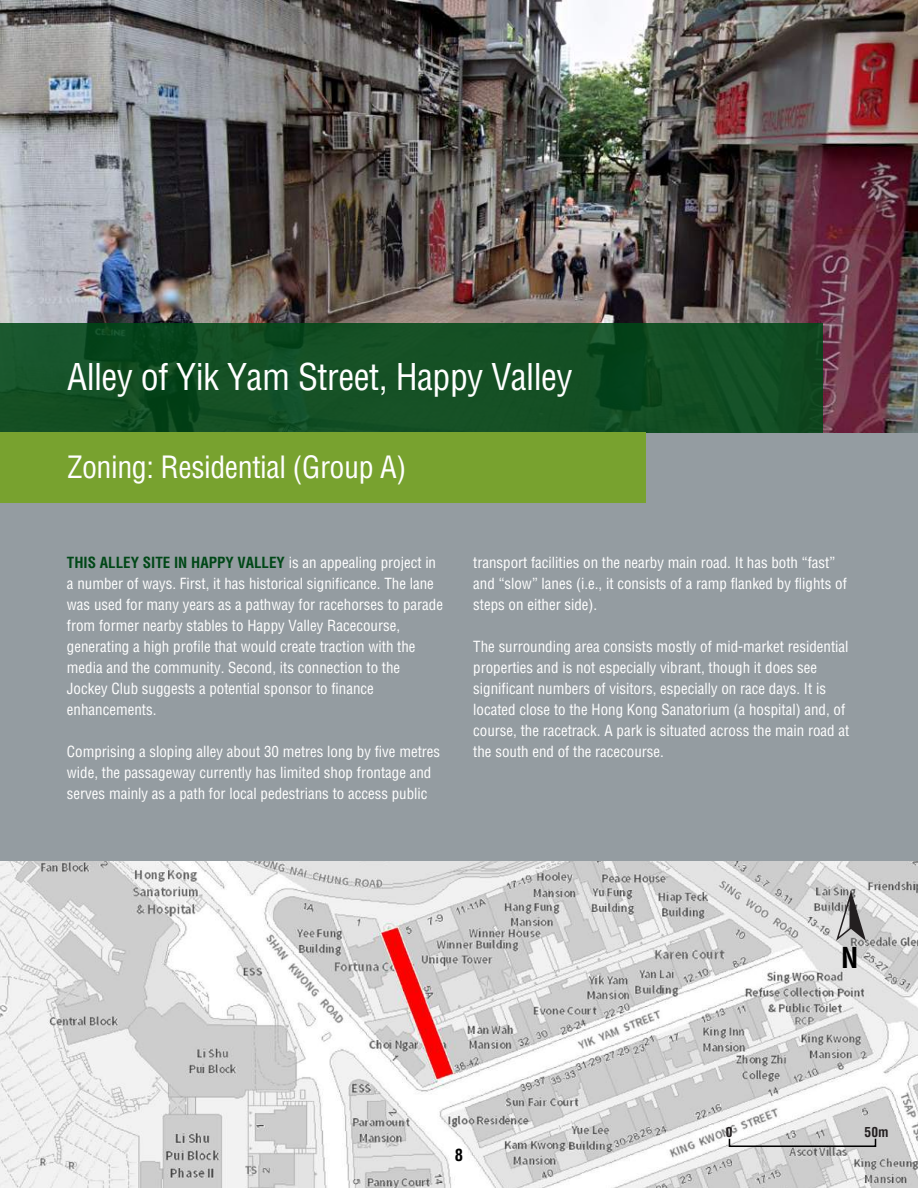
<style>
.page{position:relative;width:918px;height:1188px;background:#949ca1}
.page>*{position:absolute;margin:0;border:0;box-sizing:border-box;transform-origin:0 0}
.t1{font:condensed 36px "Helvetica LT Std";letter-spacing:-.015em;color:#fff}
.t2{font:condensed 30px "Helvetica LT Std";letter-spacing:-.015em;color:#fff}
.t3{font:700 condensed 28.2px "Helvetica LT Std";color:#000}
.t4{font:700 condensed 16.5px "Helvetica LT Std";color:#000}
.t5{font:condensed 15px/21px "Helvetica LT Std";color:#fff}
.t6{font:700 condensed 13.5px "Helvetica LT Std";color:#231f20}
.s1{font-weight:700;color:#004717}
</style>
<div class="page">
<img style="left:0;top:0;width:918px;height:433px">
<svg style="left:0;top:324px;width:823px;height:109px;background:#124d23"></svg>
<div style="left:0;top:433px;width:646px;height:70px;background:#78a22f"></div>
<img style="left:0;top:861px;width:918px;height:327px">
<div style="left:729px;top:1138px;width:147px;height:9px;border:2px solid #000"></div>
<svg style="left:836px;top:891px;width:30px;height:50px"></svg>
<h1 class="t1" style="left:67px;top:355px;width:507px">Alley of Yik Yam Street, Happy Valley</h1>
<h2 class="t2" style="left:68px;top:448px;width:340px">Zoning: Residential (Group A)</h2>
<p class="t5" style="left:67px;top:552px;width:378px"><span class="s1">THIS ALLEY SITE IN HAPPY VALLEY</span> is an appealing project in a number of ways. First, it has historical significance. The lane was used for many years as a pathway for racehorses to parade from former nearby stables to Happy Valley Racecourse, generating a high profile that would create traction with the media and the community. Second, its connection to the Jockey Club suggests a potential sponsor to finance enhancements.</p>
<p class="t5" style="left:67px;top:741px;width:375px">Comprising a sloping alley about 30 metres long by five metres wide, the passageway currently has limited shop frontage and serves mainly as a path for local pedestrians to access public</p>
<p class="t5" style="left:473px;top:552px;width:375px">transport facilities on the nearby main road. It has both “fast” and “slow” lanes (i.e., it consists of a ramp flanked by flights of steps on either side).</p>
<p class="t5" style="left:473px;top:636px;width:378px">The surrounding area consists mostly of mid-market residential properties and is not especially vibrant, though it does see significant numbers of visitors, especially on race days. It is located close to the Hong Kong Sanatorium (a hospital) and, of course, the racetrack. A park is situated across the main road at the south end of the racecourse.</p>
<h3 class="t3" style="left:841px;top:940px;width:19px">N</h3>
<p class="t4" style="left:455px;top:1145px;width:10px">8</p>
<p class="t6" style="left:726px;top:1123px;width:8px">0</p>
<p class="t6" style="left:865px;top:1123px;width:26px">50m</p>
</div>
